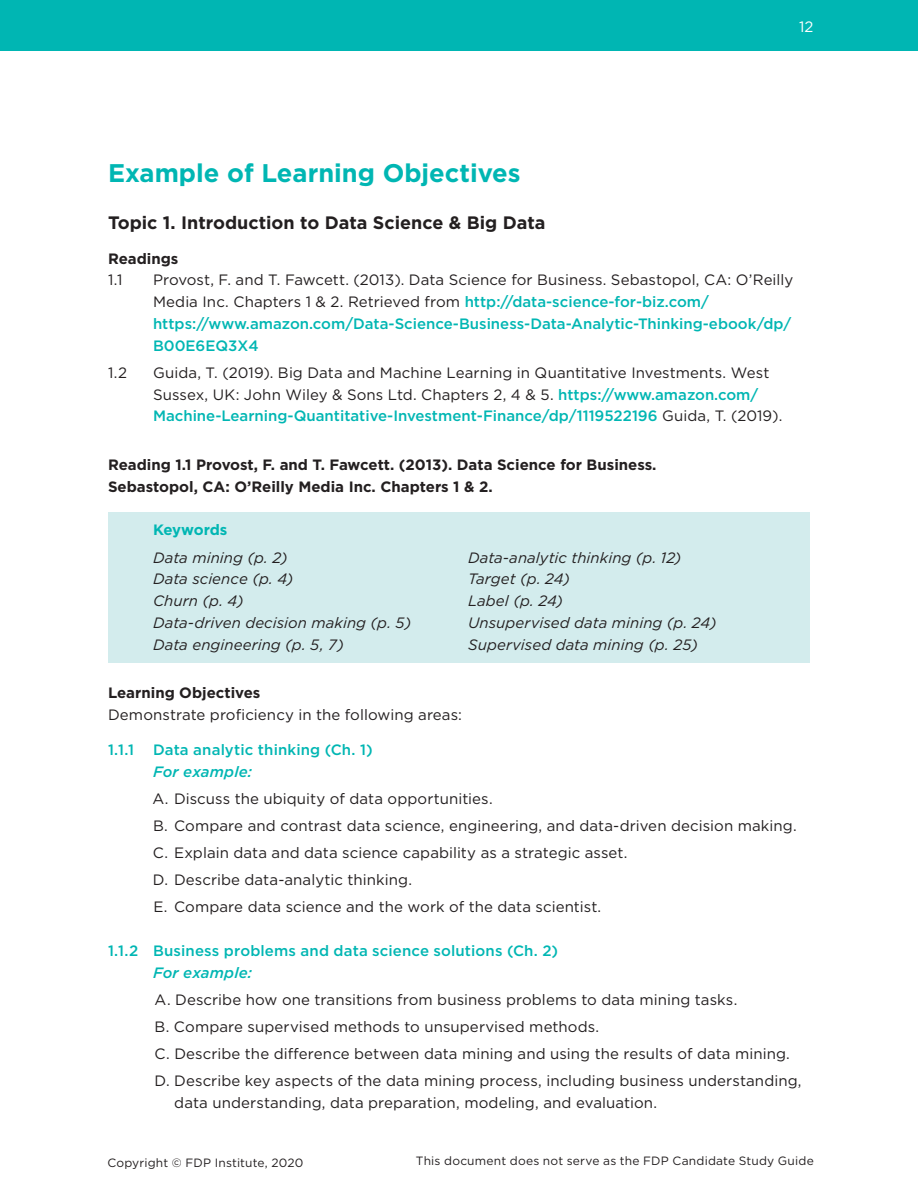
<style>
.page{position:relative;width:918px;height:1188px;background:#fff}
.page>*{position:absolute;margin:0;border:0;box-sizing:border-box;transform-origin:0 0}
.t1{font:700 25.5px "Gotham";color:#00b6b3}
.Paragraph{font:700 18px "Gotham";color:#231f20}
._05{font:15px/21.8px "Gotham";letter-spacing:.005em;color:#231f20}
._05-2{font:500 15px/21.8px "Gotham";color:#00b6b3}
.t2{font:italic 15px "Gotham";letter-spacing:.005em;color:#231f20}
.t3{font:700 15px/21.8px "Gotham";color:#231f20}
.Paragraph-2{font:15px "Gotham";letter-spacing:.005em;color:#231f20}
._05-3{font:700 15px "Gotham";letter-spacing:-.01em;color:#00b6b3}
.t4{font:15px "Gotham";color:#fff}
.t5{font:12px "Gotham";letter-spacing:.015em;color:#231f20}
.s1{font-weight:400;color:#231f20}
.s2{font-weight:500;color:#00b6b3}
.s3{font-style:italic}
</style>
<div class="page">
<div style="left:0;top:0;width:918px;height:51px;background:#00b6b3"></div>
<div style="left:108px;top:513px;width:702px;height:150px;background:#d3eced"></div>
<p class="t4" style="left:799px;top:17px;width:16px">12</p>
<p class="t1" style="left:108px;top:156px;width:414px">Example of Learning Objectives</p>
<p class="Paragraph" style="left:108px;top:211px;width:439px">Topic 1. Introduction to Data Science &amp; Big Data</p>
<p class="t3" style="left:108px;top:247px;width:72px">Readings</p>
<p class="_05" style="left:108px;top:269px;width:16px">1.1</p>
<p class="_05-2" style="left:153px;top:269px;width:642px"><span class="s1">Provost, F. and T. Fawcett. (2013). Data Science for Business. Sebastopol, CA: O’Reilly Media Inc. Chapters 1 &amp; 2. Retrieved from</span> http://data-science-for-biz.com/ https://www.amazon.com/Data-Science-Business-Data-Analytic-Thinking-ebook/dp/ B00E6EQ3X4</p>
<p class="_05" style="left:108px;top:361px;width:21px">1.2</p>
<p class="_05" style="left:153px;top:361px;width:631px">Guida, T. (2019). Big Data and Machine Learning in Quantitative Investments. West<br>Sussex, UK: John Wiley &amp; Sons Ltd. Chapters 2, 4 &amp; 5. <span class="s2">https://www.amazon.com/<br>Machine-Learning-Quantitative-Investment-Finance/dp/1119522196</span> Guida, T. (2019).</p>
<p class="t3" style="left:108px;top:454px;width:550px">Reading 1.1 Provost, F. and T. Fawcett. (2013). Data Science for Business.<br>Sebastopol, CA: O’Reilly Media Inc. Chapters 1 &amp; 2.</p>
<p class="_05-3" style="left:153px;top:520px;width:76px">Keywords</p>
<p class="t2" style="left:153px;top:548px;width:136px">Data mining (p. 2)</p>
<p class="t2" style="left:468px;top:548px;width:215px">Data-analytic thinking (p. 12)</p>
<p class="t2" style="left:153px;top:569px;width:142px">Data science (p. 4)</p>
<p class="t2" style="left:468px;top:569px;width:103px">Target (p. 24)</p>
<p class="t2" style="left:153px;top:591px;width:92px">Churn (p. 4)</p>
<p class="t2" style="left:468px;top:591px;width:97px">Label (p. 24)</p>
<p class="t2" style="left:153px;top:613px;width:260px">Data-driven decision making (p. 5)</p>
<p class="t2" style="left:468px;top:613px;width:250px">Unsupervised data mining (p. 24)</p>
<p class="t2" style="left:153px;top:635px;width:192px">Data engineering (p. 5, 7)</p>
<p class="t2" style="left:468px;top:635px;width:232px">Supervised data mining (p. 25)</p>
<p class="t3" style="left:108px;top:682px;width:154px">Learning Objectives</p>
<p class="Paragraph-2" style="left:108px;top:705px;width:356px">Demonstrate proficiency in the following areas:</p>
<p class="_05-2" style="left:108px;top:739px;width:28px">1.1.1</p>
<p class="_05-2" style="left:153px;top:739px;width:221px">Data analytic thinking (Ch. 1)<br><span class="s3">For example:</span></p>
<p class="_05" style="left:152px;top:787px;width:342px">A. Discuss the ubiquity of data opportunities.</p>
<p class="_05" style="left:153px;top:814px;width:645px">B. Compare and contrast data science, engineering, and data-driven decision making.</p>
<p class="_05" style="left:153px;top:842px;width:476px">C. Explain data and data science capability as a strategic asset.</p>
<p class="_05" style="left:153px;top:869px;width:261px">D. Describe data-analytic thinking.</p>
<p class="_05" style="left:153px;top:896px;width:449px">E. Compare data science and the work of the data scientist.</p>
<p class="_05-2" style="left:153px;top:940px;width:407px;text-indent:-45px">1.1.2 Business problems and data science solutions (Ch. 2)<br><span class="s3">For example:</span></p>
<p class="_05" style="left:154px;top:988px;width:584px">A. Describe how one transitions from business problems to data mining tasks.</p>
<p class="_05" style="left:154px;top:1015px;width:446px">B. Compare supervised methods to unsupervised methods.</p>
<p class="_05" style="left:154px;top:1043px;width:637px">C. Describe the difference between data mining and using the results of data mining.</p>
<p class="_05" style="left:174px;top:1070px;width:629px;text-indent:-20px">D. Describe key aspects of the data mining process, including business understanding, data understanding, data preparation, modeling, and evaluation.</p>
<p class="t5" style="left:107px;top:1155px;width:198px">Copyright © FDP Institute, 2020</p>
<p class="t5" style="left:416px;top:1153px;width:399px">This document does not serve as the FDP Candidate Study Guide</p>
</div>
